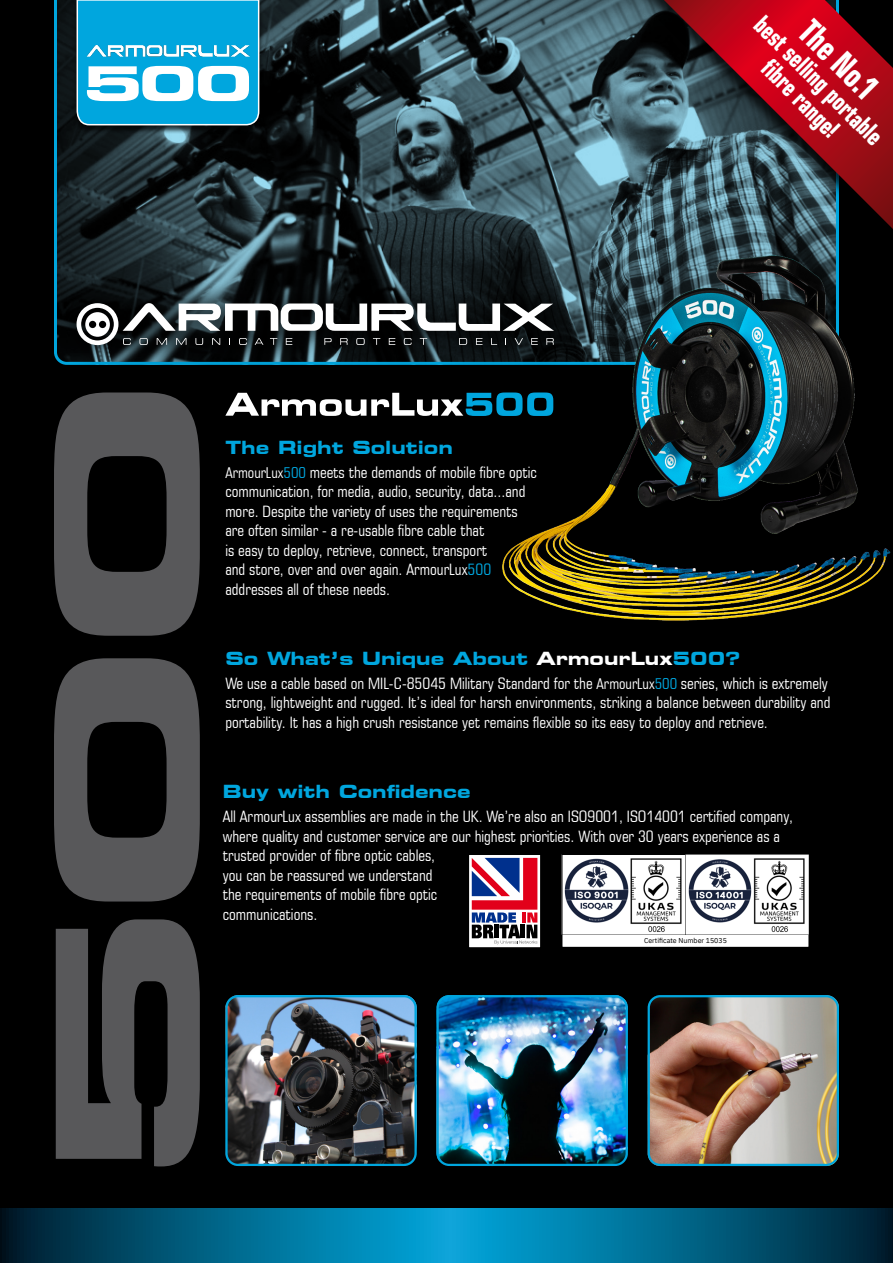
<style>
.page{position:relative;width:893px;height:1263px;background:#000}
.page>*{position:absolute;margin:0;border:0;box-sizing:border-box;transform-origin:0 0}
.t1{font:700 condensed 34.5px "Square 721 BT";color:#fff;scale:.84 1}
.t2{font:700 condensed 25.5px/25.5px "Square 721 BT";color:#fff;text-align:center;scale:.84 1}
.t3{font:700 expanded 18px "Square 721 BT";color:#00a6de}
.t4{font:condensed 15.75px/19.5px "Square 721 BT";color:#fff}
.t5{font:7.05px "IBM Plex Sans";color:#000}
.s1{font-size:15px}
.s2{font-size:15px;color:#00a6de}
.s3{color:#00a6de}
.s4{color:#fff}
</style>
<div class="page">
<svg style="left:0;top:1209px;width:893px;height:54px;background:#006588"></svg>
<img style="left:228px;top:998px;width:186px;height:165px">
<div style="left:225px;top:995px;width:192px;height:171px;border:2px solid #00a6de;border-radius:12px"></div>
<svg style="left:225px;top:392px;width:268px;height:24px"></svg>
<svg style="left:470px;top:856px;width:69px;height:90px"></svg>
<svg style="left:472px;top:858px;width:65px;height:86px;background:#9c6682"></svg>
<div style="left:468px;top:854px;width:73px;height:94px;border:1px solid #000"></div>
<div style="left:562px;top:854px;width:247px;height:93px;background:#fff"></div>
<img style="left:564px;top:856px;width:241px;height:78px">
<div style="left:562px;top:854px;width:247px;height:94px;border:1px solid #000"></div>
<svg style="left:54px;top:0;width:563px;height:279px"></svg>
<div style="left:52px;top:279px;width:526px;height:90px;background:#000;opacity:.75"></div>
<svg style="left:77px;top:303px;width:419px;height:42px"></svg>
<div style="left:617px;top:0;width:276px;height:276px;background:#000;opacity:.75"></div>
<svg style="left:664px;top:0;width:229px;height:229px;background:#712c39"></svg>
<svg style="left:54px;top:392px;width:146px;height:774px;fill:#58585a"></svg>
<img style="left:496px;top:247px;width:397px;height:374px">
<img style="left:648px;top:998px;width:188px;height:168px">
<div style="left:648px;top:995px;width:191px;height:171px;border:2px solid #00a6de;border-radius:12px"></div>
<img style="left:439px;top:998px;width:186px;height:165px">
<div style="left:436px;top:995px;width:192px;height:171px;border:2px solid #00a6de;border-radius:12px"></div>
<div style="left:72px;top:0;width:192px;height:134px;background:#000;opacity:.75"></div>
<svg style="left:76px;top:0;width:184px;height:126px;background:#3bb8e2"></svg>
<p class="t3" style="left:225px;top:437px;width:229px">The Right Solution</p>
<p class="t4" style="left:225px;top:462px;width:313px"><span class="s1">ArmourLux</span><span class="s2">500</span> meets the demands of mobile fibre optic communication, for media, audio, security, data...and more. Despite the variety of uses the requirements are often similar - a re-usable fibre cable that<br>is easy to deploy, retrieve, connect, transport<br>and store, over and over again. ArmourLux<span class="s3">500 </span>addresses all of these needs.</p>
<h2 class="t2" style="left:768px;top:11px;width:204px;rotate:45deg">best selling portable fibre range!</h2>
<h1 class="t1" style="left:820px;top:12px;width:115px;rotate:45deg">The No.1</h1>
<p class="t3" style="left:225px;top:648px;width:516px">So What’s Unique About <span class="s4">ArmourLux</span>500?</p>
<p class="t4" style="left:225px;top:673px;width:607px">We use a cable based on MIL-C-85045 Military Standard for the <span class="s1">ArmourLux</span><span class="s2">500</span> series, which is extremely strong, lightweight and rugged. It’s ideal for harsh environments, striking a balance between durability and portability. It has a high crush resistance yet remains flexible so its easy to deploy and retrieve.</p>
<p class="t3" style="left:223px;top:781px;width:249px">Buy with Confidence</p>
<p class="t4" style="left:223px;top:806px;width:572px">All ArmourLux assemblies are made in the UK. We’re also an ISO9001, ISO14001 certified company, where quality and customer service are our highest priorities. With over 30 years experience as a trusted provider of fibre optic cables,<br>you can be reassured we understand<br>the requirements of mobile fibre optic<br>communications.</p>
<p class="t5" style="left:644px;top:935px;width:84px">Certificate Number 15035</p>
</div>
